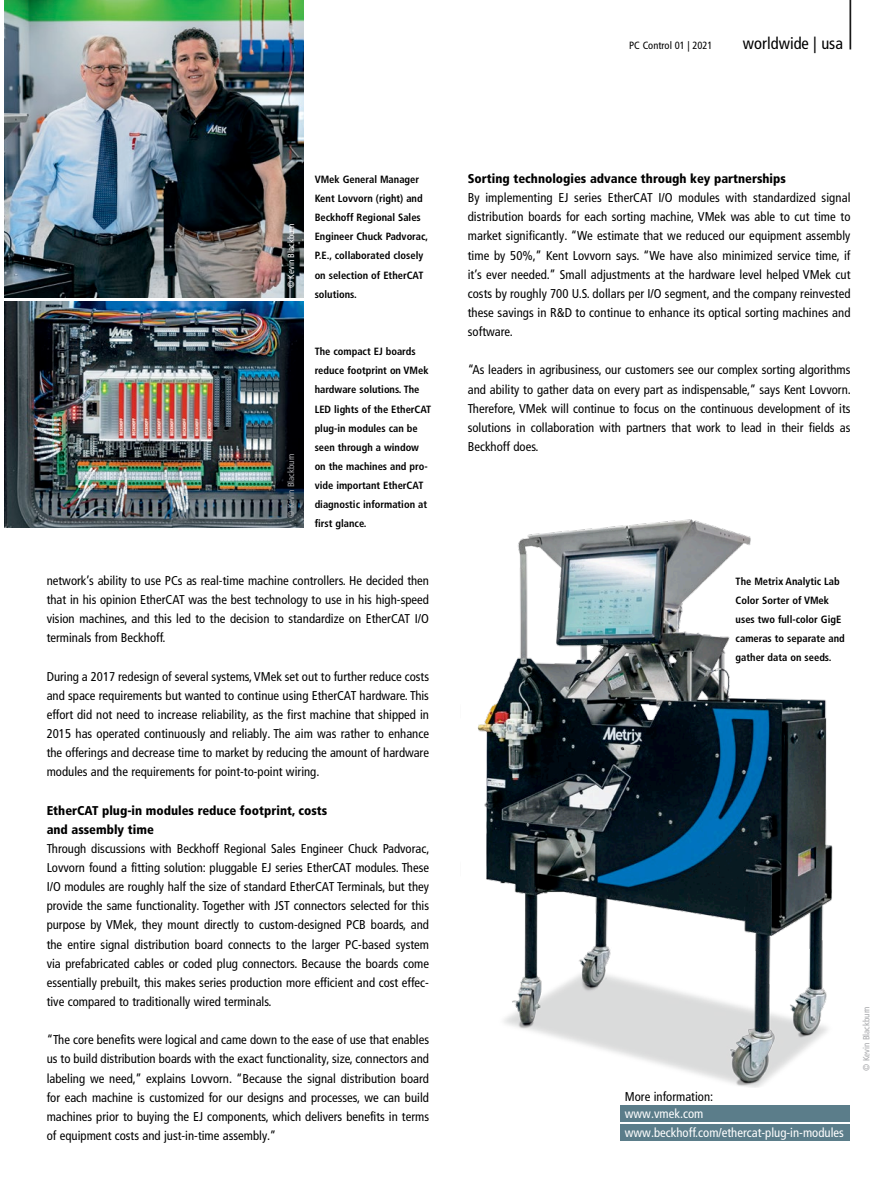
<style>
.page{position:relative;width:893px;height:1191px;background:#fff}
.page>*{position:absolute;margin:0;border:0;box-sizing:border-box;transform-origin:0 0}
.t1{font:300 condensed 61.8px "Frutiger LT Pro";color:#000;scale:.49 1}
.t2{font:condensed 16.5px "Frutiger LT Pro";color:#000}
.t3{font:condensed 12.75px/19.2px "Frutiger LT Pro";color:#000;text-align:justify}
.t4{font:900 condensed 12.75px/19.2px "Frutiger LT Pro";color:#000}
.t5{font:condensed 12.75px/18.8px "Frutiger LT Pro";color:#fff}
.t6{font:700 condensed 10.5px/19.2px "Frutiger LT Pro";color:#000}
.t7{font:condensed 10.5px "Frutiger LT Pro";color:#000}
.t8{font:condensed 9px "Frutiger LT Pro";color:#a7a8ab}
.t9{font:condensed 9px "Frutiger LT Pro";color:#fff}
</style>
<div class="page">
<img style="left:477px;top:519px;width:356px;height:568px">
<img style="left:4px;top:302px;width:300px;height:225px">
<img style="left:4px;top:0;width:300px;height:298px">
<div style="left:621px;top:1105px;width:229px;height:16px;background:#5b7d8a"></div>
<div style="left:621px;top:1124px;width:229px;height:16px;background:#5b7d8a"></div>
<h1 class="t1" style="left:847px;top:-23px;width:15px">|</h1>
<p class="t7" style="left:629px;top:39px;width:85px">PC Control 01 | 2021</p>
<p class="t2" style="left:743px;top:34px;width:102px">worldwide | usa</p>
<p class="t9" style="left:286px;top:288px;width:66px;rotate:-90deg">© Kevin Blackburn</p>
<p class="t8" style="left:286px;top:518px;width:66px;rotate:-90deg">© Kevin Blackburn</p>
<p class="t6" style="left:315px;top:170px;width:115px">VMek General Manager<br>Kent Lovvorn (right) and<br>Beckhoff Regional Sales<br>Engineer Chuck Padvorac,<br>P.E., collaborated closely on selection of EtherCAT solutions.</p>
<p class="t6" style="left:315px;top:342px;width:118px">The compact EJ boards reduce footprint on VMek hardware solutions. The<br>LED lights of the EtherCAT plug-in modules can be seen through a window on the machines and pro&shy;vide important EtherCAT diagnostic information at first glance.</p>
<p class="t3" style="left:47px;top:571px;width:384px">network’s ability to use PCs as real-time machine controllers. He decided then that in his opinion EtherCAT was the best technology to use in his high-speed vision machines, and this led to the decision to standardize on EtherCAT I/O terminals from Beckhoff.</p>
<p class="t3" style="left:47px;top:666px;width:384px">During a 2017 redesign of several systems, VMek set out to further reduce costs and space requirements but wanted to continue using EtherCAT hardware. This effort did not need to increase reliability, as the first machine that shipped in 2015 has operated continuously and reliably. The aim was rather to enhance the offerings and decrease time to market by reducing the amount of hardware modules and the requirements for point-to-point wiring.</p>
<p class="t4" style="left:47px;top:800px;width:282px">EtherCAT plug-in modules reduce footprint, costs and assembly time</p>
<p class="t3" style="left:47px;top:839px;width:384px">Through discussions with Beckhoff Regional Sales Engineer Chuck Padvorac, Lovvorn found a fitting solution: pluggable EJ series EtherCAT modules. These I/O modules are roughly half the size of standard EtherCAT Terminals, but they provide the same functionality. Together with JST connectors selected for this purpose by VMek, they mount directly to custom-designed PCB boards, and the entire signal distribution board connects to the larger PC-based system via prefabricated cables or coded plug connectors. Because the boards come essentially prebuilt, this makes series production more efficient and cost effec&shy;tive compared to traditionally wired terminals.</p>
<p class="t3" style="left:47px;top:1030px;width:384px">“The core benefits were logical and came down to the ease of use that enables us to build distribution boards with the exact functionality, size, connectors and labeling we need,” explains Lovvorn. “Because the signal distribution board for each machine is customized for our designs and processes, we can build machines prior to buying the EJ components, which delivers benefits in terms of equipment costs and just-in-time assembly.”</p>
<p class="t4" style="left:468px;top:169px;width:320px">Sorting technologies advance through key partnerships</p>
<p class="t3" style="left:468px;top:188px;width:384px">By implementing EJ series EtherCAT I/O modules with standardized signal distribution boards for each sorting machine, VMek was able to cut time to market significantly. “We estimate that we reduced our equipment assembly time by 50%,” Kent Lovvorn says. “We have also minimized service time, if it’s ever needed.” Small adjustments at the hardware level helped VMek cut costs by roughly 700 U.S. dollars per I/O segment, and the company reinvested these savings in R&amp;D to continue to enhance its optical sorting machines and software.</p>
<p class="t3" style="left:468px;top:360px;width:385px">“As leaders in agribusiness, our customers see our complex sorting algorithms and ability to gather data on every part as indispensable,” says Kent Lovvorn.<br>Therefore, VMek will continue to focus on the continuous development of its solutions in collaboration with partners that work to lead in their fields as Beckhoff does.</p>
<p class="t6" style="left:736px;top:571px;width:111px">The Metrix Analytic Lab<br>Color Sorter of VMek uses two full-color GigE cameras to separate and gather data on seeds.</p>
<p class="t3" style="left:625px;top:1087px;width:90px">More information:</p>
<p class="t5" style="left:625px;top:1104px;width:221px">www.vmek.com www.beckhoff.com/ethercat-plug-in-modules</p>
<p class="t8" style="left:861px;top:1070px;width:66px;rotate:-90deg">© Kevin Blackburn</p>
</div>
